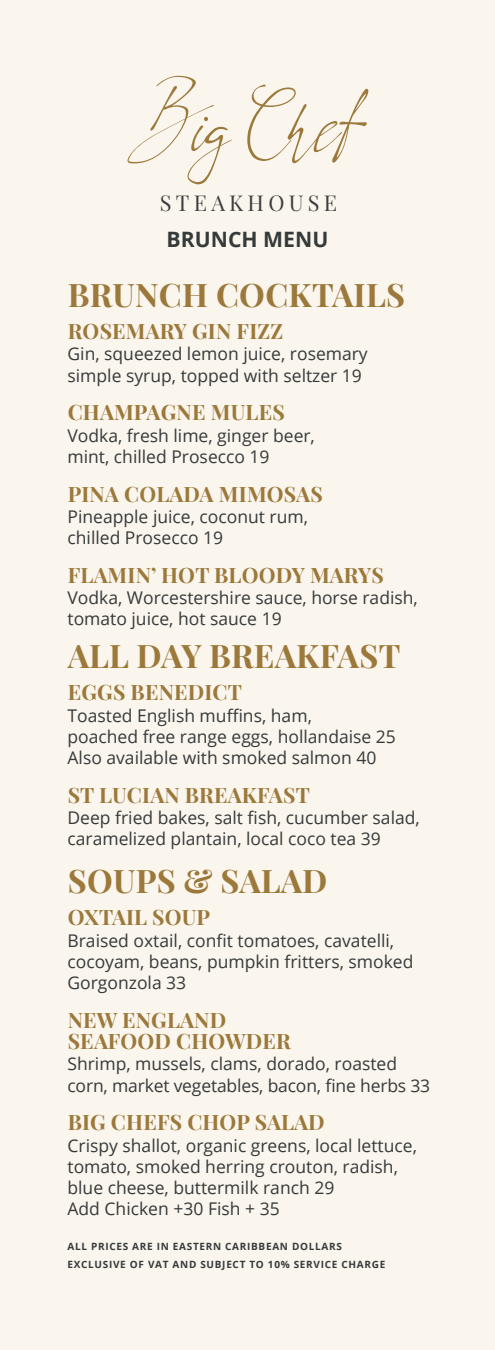
<style>
.page{position:relative;width:495px;height:1350px;background:#faf5ed}
.page>*{position:absolute;margin:0;border:0;box-sizing:border-box;transform-origin:0 0}
.t1{font:91.12px "Celesta";letter-spacing:-.02em;color:#9c793b}
.t2{font:700 32.5px "Playfair Display";letter-spacing:.01em;color:#9c793b}
.t3{font:21.75px "Playfair Display";letter-spacing:.2em;color:#3e3e3f}
.t4{font:700 21.25px "Playfair Display";letter-spacing:.01em;color:#9c793b}
.t5{font:700 21.12px "Open Sans";color:#353a3a}
.t6{font:17.5px/21.2px "Open Sans";color:#353a3a}
.t7{font:700 10px "Open Sans";letter-spacing:.07em;color:#353a3a}
</style>
<div class="page">
<p class="t1" style="left:128px;top:76px;width:234px">Big Chef</p>
<p class="t3" style="left:160px;top:189px;width:179px">STEAKHOUSE</p>
<p class="t5" style="left:167px;top:225px;width:163px">BRUNCH MENU</p>
<p class="t2" style="left:68px;top:274px;width:339px">BRUNCH COCKTAILS</p>
<p class="t4" style="left:68px;top:318px;width:217px">ROSEMARY GIN FIZZ</p>
<p class="t6" style="left:68px;top:343px;width:302px">Gin, squeezed lemon juice, rosemary</p>
<p class="t6" style="left:68px;top:364px;width:296px">simple syrup, topped with seltzer 19</p>
<p class="t4" style="left:68px;top:399px;width:219px">CHAMPAGNE MULES</p>
<p class="t6" style="left:68px;top:424px;width:249px">Vodka, fresh lime, ginger beer,</p>
<p class="t6" style="left:68px;top:445px;width:204px">mint, chilled Prosecco 19</p>
<p class="t4" style="left:68px;top:480px;width:257px">PINA COLADA MIMOSAS</p>
<p class="t6" style="left:68px;top:505px;width:242px">Pineapple juice, coconut rum,</p>
<p class="t6" style="left:68px;top:527px;width:157px">chilled Prosecco 19</p>
<p class="t4" style="left:68px;top:561px;width:318px">FLAMIN’ HOT BLOODY MARYS</p>
<p class="t6" style="left:68px;top:587px;width:352px">Vodka, Worcestershire sauce, horse radish, tomato juice, hot sauce 19</p>
<p class="t2" style="left:68px;top:635px;width:334px">ALL DAY BREAKFAST</p>
<p class="t4" style="left:68px;top:679px;width:176px">EGGS BENEDICT</p>
<p class="t6" style="left:68px;top:704px;width:246px">Toasted English muffins, ham,</p>
<p class="t6" style="left:68px;top:725px;width:330px">poached free range eggs, hollandaise 25</p>
<p class="t6" style="left:68px;top:747px;width:310px">Also available with smoked salmon 40</p>
<p class="t4" style="left:68px;top:781px;width:244px">ST LUCIAN BREAKFAST</p>
<p class="t6" style="left:68px;top:807px;width:354px">Deep fried bakes, salt fish, cucumber salad, caramelized plantain, local coco tea 39</p>
<p class="t2" style="left:68px;top:860px;width:261px">SOUPS &amp; SALAD</p>
<p class="t4" style="left:68px;top:904px;width:144px">OXTAIL SOUP</p>
<p class="t6" style="left:68px;top:929px;width:347px">Braised oxtail, confit tomatoes, cavatelli, cocoyam, beans, pumpkin fritters, smoked<br>Gorgonzola 33</p>
<p class="t4" style="left:68px;top:1006px;width:160px">NEW ENGLAND</p>
<p class="t4" style="left:68px;top:1028px;width:225px">SEAFOOD CHOWDER</p>
<p class="t6" style="left:68px;top:1053px;width:331px">Shrimp, mussels, clams, dorado, roasted</p>
<p class="t6" style="left:68px;top:1074px;width:364px">corn, market vegetables, bacon, fine herbs 33</p>
<p class="t4" style="left:68px;top:1109px;width:258px">BIG CHEFS CHOP SALAD</p>
<p class="t6" style="left:68px;top:1134px;width:351px">Crispy shallot, organic greens, local lettuce, tomato, smoked herring crouton, radish,</p>
<p class="t6" style="left:68px;top:1177px;width:268px">blue cheese, buttermilk ranch 29</p>
<p class="t6" style="left:68px;top:1198px;width:214px">Add Chicken +30 Fish + 35</p>
<p class="t7" style="left:68px;top:1239px;width:276px">ALL PRICES ARE IN EASTERN CARIBBEAN DOLLARS</p>
<p class="t7" style="left:68px;top:1257px;width:319px">EXCLUSIVE OF VAT AND SUBJECT TO 10% SERVICE CHARGE</p>
</div>
